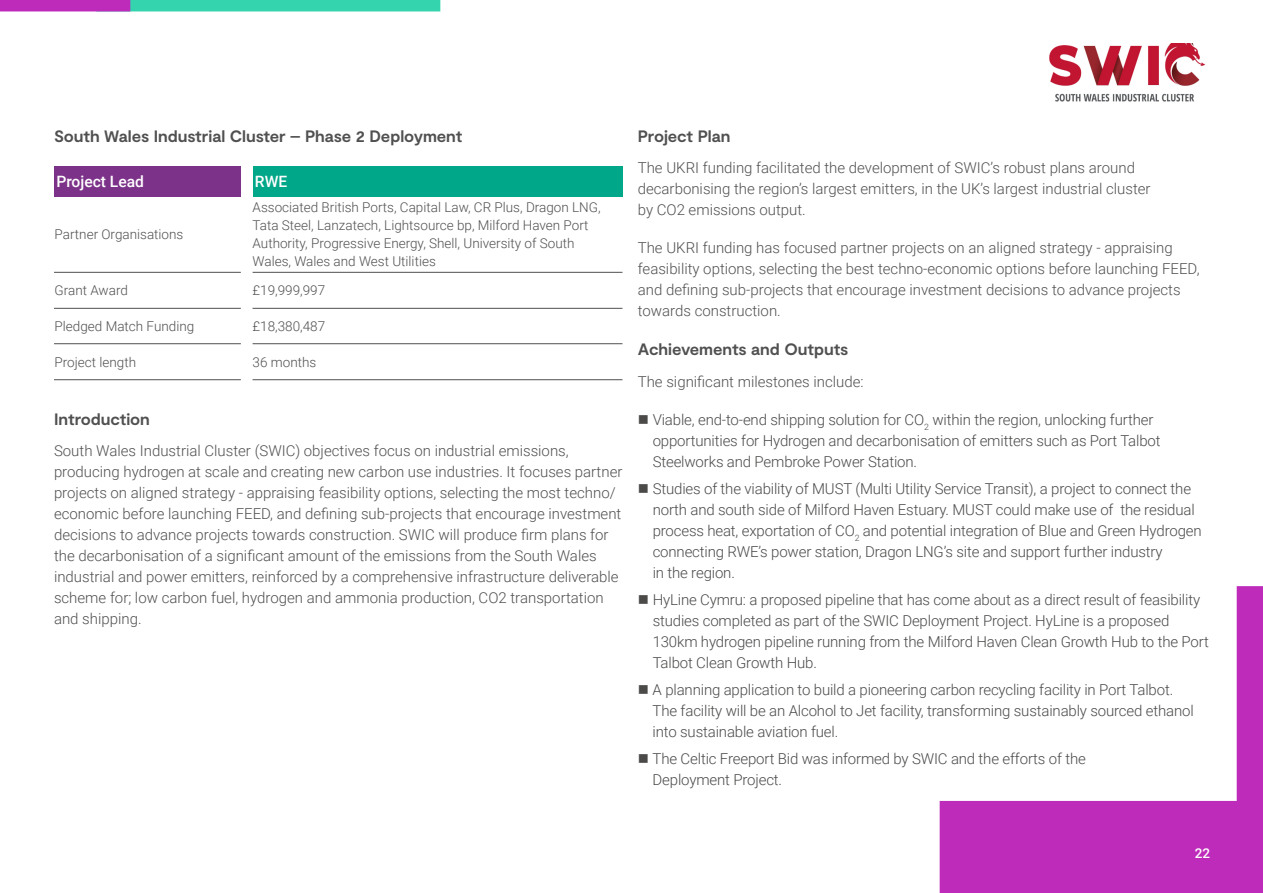
<style>
.page{position:relative;width:1263px;height:893px;background:#fff}
.page>*{position:absolute;margin:0;border:0;box-sizing:border-box;transform-origin:0 0}
.t1{font:700 16.5px "Moderat";letter-spacing:-.005em;color:#505050}
.t2{font:500 15.6px "Roboto";color:#fff}
.t3{font:300 15px/21px "Roboto";color:#505050}
.t4{font:300 15px/21px "Roboto";letter-spacing:-.01em;color:#4b4a49}
.t5{font:300 13.5px/18px "Roboto";color:#505050}
.t6{font:500 13.5px "Roboto";color:#fdfdfd}
</style>
<div class="page">
<svg style="left:940px;top:586px;width:323px;height:307px"></svg>
<svg style="left:0;top:0;width:440px;height:11px;background:#5ca2b1"></svg>
<img style="left:1049px;top:43px;width:157px;height:59px">
<div style="left:54px;top:166px;width:187px;height:30px;background:#7d328a"></div>
<div style="left:253px;top:166px;width:369px;height:30px;background:#00a788"></div>
<hr style="left:54px;top:272px;width:187px;height:1px;background:#505050">
<hr style="left:253px;top:272px;width:369px;height:1px;background:#505050">
<hr style="left:54px;top:308px;width:187px;height:1px;background:#505050">
<hr style="left:253px;top:308px;width:369px;height:1px;background:#505050">
<hr style="left:54px;top:343px;width:187px;height:1px;background:#505050">
<hr style="left:253px;top:343px;width:369px;height:1px;background:#505050">
<hr style="left:54px;top:379px;width:187px;height:1px;background:#505050">
<hr style="left:253px;top:379px;width:369px;height:1px;background:#505050">
<p class="t1" style="left:54px;top:126px;width:410px">South Wales Industrial Cluster – Phase 2 Deployment</p>
<p class="t2" style="left:56px;top:171px;width:89px">Project Lead</p>
<p class="t2" style="left:255px;top:171px;width:34px">RWE</p>
<p class="t5" style="left:55px;top:225px;width:130px">Partner Organisations</p>
<p class="t5" style="left:253px;top:198px;width:350px">Associated British Ports, Capital Law, CR Plus, Dragon LNG, Tata Steel, Lanzatech, Lightsource bp, Milford Haven Port Authority, Progressive Energy, Shell, University of South Wales, Wales and West Utilities</p>
<p class="t5" style="left:55px;top:281px;width:75px">Grant Award</p>
<p class="t5" style="left:253px;top:281px;width:74px">£19,999,997</p>
<p class="t5" style="left:55px;top:317px;width:141px">Pledged Match Funding</p>
<p class="t5" style="left:253px;top:317px;width:74px">£18,380,487</p>
<p class="t5" style="left:55px;top:352px;width:83px">Project length</p>
<p class="t5" style="left:253px;top:352px;width:65px">36 months</p>
<p class="t1" style="left:54px;top:410px;width:97px">Introduction</p>
<p class="t3" style="left:54px;top:440px;width:570px">South Wales Industrial Cluster (SWIC) objectives focus on industrial emissions, producing hydrogen at scale and creating new carbon use industries. It focuses partner projects on aligned strategy - appraising feasibility options, selecting the most techno/ economic before launching FEED, and defining sub-projects that encourage investment decisions to advance projects towards construction. SWIC will produce firm plans for the decarbonisation of a significant amount of the emissions from the South Wales industrial and power emitters, reinforced by a comprehensive infrastructure deliverable scheme for; low carbon fuel, hydrogen and ammonia production, CO2 transportation and shipping.</p>
<p class="t1" style="left:638px;top:126px;width:94px">Project Plan</p>
<p class="t3" style="left:638px;top:157px;width:514px">The UKRI funding facilitated the development of SWIC’s robust plans around decarbonising the region’s largest emitters, in the UK’s largest industrial cluster by CO2 emissions output.</p>
<p class="t3" style="left:638px;top:237px;width:563px">The UKRI funding has focused partner projects on an aligned strategy - appraising feasibility options, selecting the best techno-economic options before launching FEED, and defining sub-projects that encourage investment decisions to advance projects towards construction.</p>
<p class="t1" style="left:638px;top:340px;width:212px">Achievements and Outputs</p>
<p class="t3" style="left:638px;top:370px;width:227px">The significant milestones include:</p>
<p class="t4" style="left:653px;top:408px;width:509px">Viable, end-to-end shipping solution for CO<sub>2</sub> within the region, unlocking further opportunities for Hydrogen and decarbonisation of emitters such as Port Talbot<br>Steelworks and Pembroke Power Station.</p>
<p class="t4" style="left:653px;top:477px;width:550px">Studies of the viability of MUST (Multi Utility Service Transit), a project to connect the north and south side of Milford Haven Estuary. MUST could make use of the residual process heat, exportation of CO<sub>2</sub> and potential integration of Blue and Green Hydrogen connecting RWE’s power station, Dragon LNG’s site and support further industry<br>in the region.</p>
<p class="t4" style="left:653px;top:588px;width:558px">HyLine Cymru: a proposed pipeline that has come about as a direct result of feasibility studies completed as part of the SWIC Deployment Project. HyLine is a proposed 130km hydrogen pipeline running from the Milford Haven Clean Growth Hub to the Port Talbot Clean Growth Hub.</p>
<p class="t4" style="left:653px;top:678px;width:543px">A planning application to build a pioneering carbon recycling facility in Port Talbot.<br>The facility will be an Alcohol to Jet facility, transforming sustainably sourced ethanol into sustainable aviation fuel.</p>
<p class="t4" style="left:653px;top:747px;width:435px">The Celtic Freeport Bid was informed by SWIC and the efforts of the<br>Deployment Project.</p>
<p class="t6" style="left:1195px;top:844px;width:17px">22</p>
</div>
